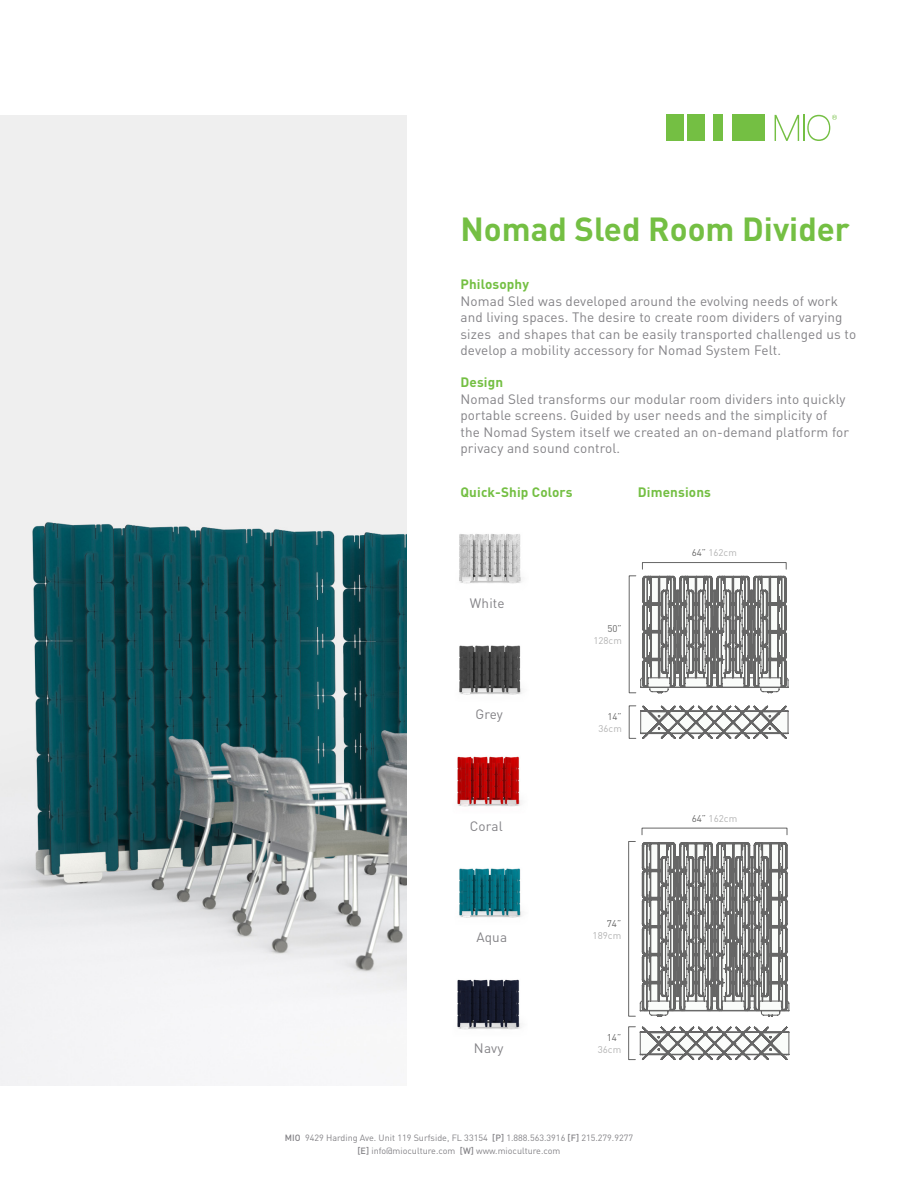
<style>
.page{position:relative;width:918px;height:1188px;background:#fff}
.page>*{position:absolute;margin:0;border:0;box-sizing:border-box;transform-origin:0 0}
.t1{font:700 33px "DIN Pro";color:#74bf43}
.t2{font:13.5px/16.5px "DIN Pro";letter-spacing:.01em;color:#838286}
.t3{font:700 13.5px "DIN Pro";letter-spacing:.01em;color:#74bf43}
.t4{font:9.75px "DIN Pro";color:#b3b3b3}
.t5{font:9.75px "DIN Pro";color:#666}
.t6{font:9.6px "DIN Pro";color:#b3b3b3}
.t7{font:9.6px "DIN Pro";color:#666}
.t8{font:9px "DIN Pro";color:#838286}
.s1{font-weight:500}
.s2{color:#666}
</style>
<div class="page">
<div style="left:0;top:115px;width:406px;height:970px;background:#efefef"></div>
<img style="left:1px;top:522px;width:405px;height:535px">
<div style="left:732px;top:115px;width:33px;height:26px;background:#74bf43"></div>
<div style="left:666px;top:115px;width:17px;height:26px;background:#74bf43"></div>
<div style="left:687px;top:115px;width:17px;height:26px;background:#74bf43"></div>
<div style="left:713px;top:115px;width:10px;height:26px;background:#74bf43"></div>
<svg style="left:775px;top:115px;width:62px;height:26px"></svg>
<img style="left:459px;top:534px;width:63px;height:50px">
<img style="left:457px;top:756px;width:64px;height:51px">
<img style="left:459px;top:868px;width:63px;height:50px">
<img style="left:457px;top:979px;width:64px;height:51px">
<img style="left:459px;top:645px;width:63px;height:50px">
<svg style="left:629px;top:562px;width:160px;height:177px"></svg>
<svg style="left:628px;top:827px;width:161px;height:233px"></svg>
<p class="t1" style="left:460px;top:207px;width:391px">Nomad Sled Room Divider</p>
<p class="t3" style="left:460px;top:275px;width:70px">Philosophy</p>
<p class="t2" style="left:460px;top:292px;width:397px">Nomad Sled was developed around the evolving needs of work and living spaces. The desire to create room dividers of varying sizes and shapes that can be easily transported challenged us to develop a mobility accessory for Nomad System Felt.</p>
<p class="t3" style="left:460px;top:373px;width:44px">Design</p>
<p class="t2" style="left:460px;top:390px;width:390px">Nomad Sled transforms our modular room dividers into quickly portable screens. Guided by user needs and the simplicity of the Nomad System itself we created an on-demand platform for privacy and sound control.</p>
<p class="t3" style="left:460px;top:483px;width:114px">Quick-Ship Colors</p>
<p class="t3" style="left:638px;top:483px;width:75px">Dimensions</p>
<p class="t2" style="left:470px;top:594px;width:36px">White</p>
<p class="t2" style="left:475px;top:705px;width:29px">Grey</p>
<p class="t2" style="left:470px;top:817px;width:34px">Coral</p>
<p class="t2" style="left:476px;top:928px;width:32px">Aqua</p>
<p class="t2" style="left:474px;top:1040px;width:31px">Navy</p>
<p class="t7" style="left:608px;top:622px;width:16px">50”</p>
<p class="t6" style="left:593px;top:634px;width:30px">128cm</p>
<p class="t7" style="left:608px;top:710px;width:16px">14”</p>
<p class="t6" style="left:599px;top:722px;width:25px">36cm</p>
<p class="t5" style="left:607px;top:917px;width:16px">74”</p>
<p class="t4" style="left:593px;top:928px;width:30px">189cm</p>
<p class="t5" style="left:607px;top:1031px;width:16px">14”</p>
<p class="t4" style="left:598px;top:1043px;width:25px">36cm</p>
<p class="t8" style="left:285px;top:1132px;width:350px"><span class="s1">MIO</span> 9429 Harding Ave. Unit 119 Surfside, FL 33154 <span class="s1">[P]</span> 1.888.563.3916 <span class="s1">[F]</span> 215.279.9277</p>
<p class="t8" style="left:358px;top:1145px;width:204px"><span class="s1">[E]</span> info@mioculture.com <span class="s1">[W]</span> www.mioculture.com</p>
<p class="t6" style="left:692px;top:546px;width:47px"><span class="s2">64”</span> 162cm</p>
<p class="t4" style="left:692px;top:811px;width:47px"><span class="s2">64”</span> 162cm</p>
</div>
